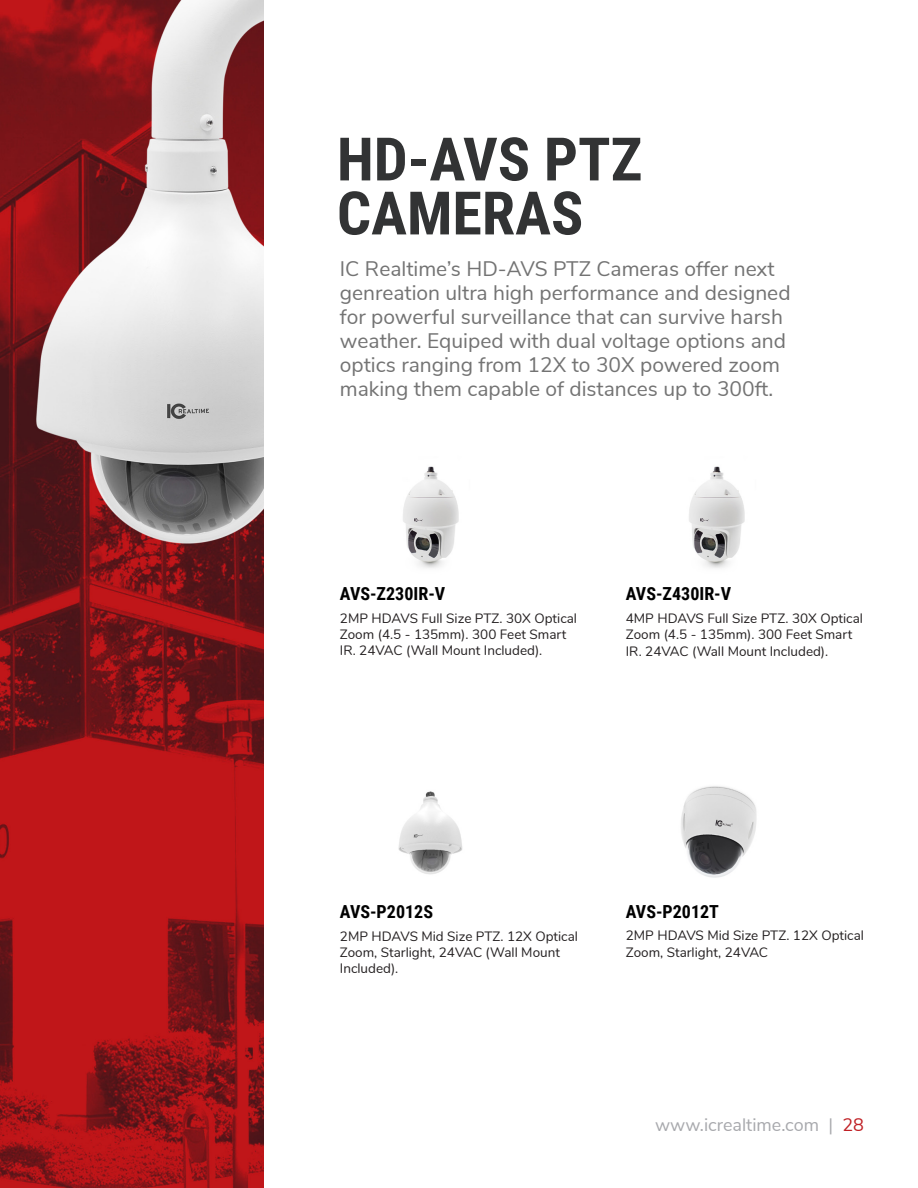
<style>
.page{position:relative;width:918px;height:1188px;background:#fff}
.page>*{position:absolute;margin:0;border:0;box-sizing:border-box;transform-origin:0 0}
.Page_Footer{font:700 60px "Roboto Condensed";color:#323334}
.Page_Footer-2{font:21px/24px "Nunito Sans";color:#737373}
.Product_Title{font:700 18px "Roboto Condensed";color:#000}
.Page_Footer-3{font:18px "Nunito Sans";color:#a8a9ad}
.Product_Description{font:13.5px/16.2px "Nunito";color:#231f20}
.s1{color:#c02025}
</style>
<div class="page">
<img style="left:403px;top:466px;width:56px;height:102px">
<img style="left:689px;top:466px;width:56px;height:102px">
<img style="left:681px;top:786px;width:76px;height:92px">
<img style="left:398px;top:791px;width:65px;height:84px">
<img style="left:0;top:0;width:264px;height:1188px">
<p class="Page_Footer" style="left:337px;top:117px;width:307px">HD-AVS PTZ</p>
<p class="Page_Footer" style="left:337px;top:171px;width:248px">CAMERAS</p>
<p class="Page_Footer-2" style="left:340px;top:256px;width:452px">IC Realtime’s HD-AVS PTZ Cameras offer next genreation ultra high performance and designed for powerful surveillance that can survive harsh weather. Equiped with dual voltage options and optics ranging from 12X to 30X powered zoom making them capable of distances up to 300ft.</p>
<p class="Product_Title" style="left:340px;top:581px;width:107px">AVS-Z230IR-V</p>
<p class="Product_Description" style="left:340px;top:609px;width:239px">2MP HDAVS Full Size PTZ. 30X Optical<br>Zoom (4.5 - 135mm). 300 Feet Smart<br>IR. 24VAC (Wall Mount Included).</p>
<p class="Product_Title" style="left:626px;top:581px;width:107px">AVS-Z430IR-V</p>
<p class="Product_Description" style="left:626px;top:610px;width:239px">4MP HDAVS Full Size PTZ. 30X Optical<br>Zoom (4.5 - 135mm). 300 Feet Smart<br>IR. 24VAC (Wall Mount Included).</p>
<p class="Product_Title" style="left:340px;top:899px;width:95px">AVS-P2012S</p>
<p class="Product_Description" style="left:340px;top:927px;width:240px">2MP HDAVS Mid Size PTZ. 12X Optical<br>Zoom, Starlight, 24VAC (Wall Mount<br>Included).</p>
<p class="Product_Title" style="left:626px;top:899px;width:95px">AVS-P2012T</p>
<p class="Product_Description" style="left:626px;top:927px;width:240px">2MP HDAVS Mid Size PTZ. 12X Optical<br>Zoom, Starlight, 24VAC</p>
<p class="Page_Footer-3" style="left:655px;top:1111px;width:210px">www.icrealtime.com | <span class="s1">28</span></p>
</div>
